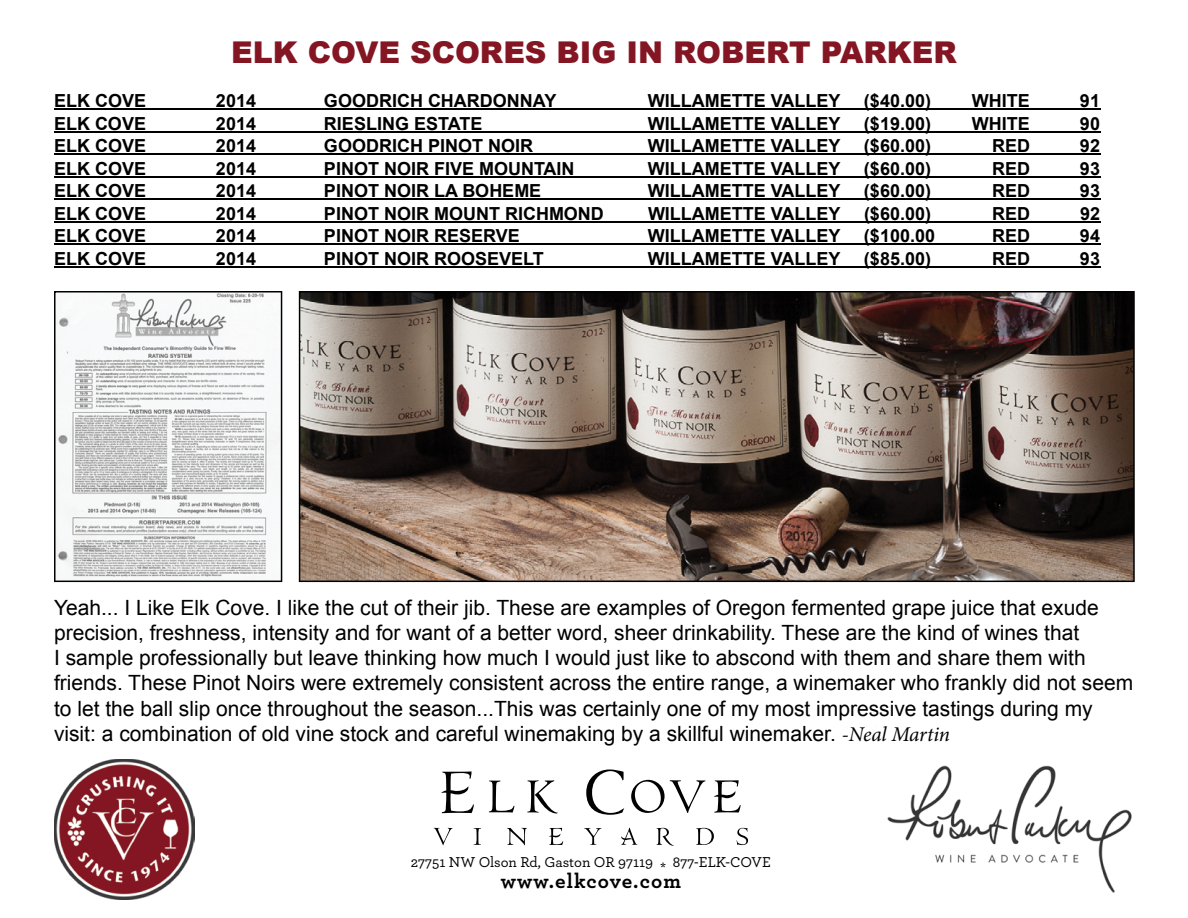
<style>
.page{position:relative;width:1188px;height:918px;background:#fff}
.page>*{position:absolute;margin:0;border:0;box-sizing:border-box;transform-origin:0 0}
.t1{font:900 30px "Arial";color:#841623}
.t2{font:21px/25.2px "Arial";color:#000}
.t3{font:700 21px "Archer";letter-spacing:.045em;color:#000}
.t4{font:700 18px "Arial";color:#000}
.t5{font:500 15px "Archer";color:#000}
.s1{font-family:"Minion Pro";font-style:italic}
</style>
<div class="page">
<hr style="left:54px;top:108px;width:1046px;height:2px;background:#000">
<hr style="left:54px;top:131px;width:1046px;height:2px;background:#000">
<hr style="left:54px;top:153px;width:1046px;height:2px;background:#000">
<hr style="left:54px;top:176px;width:1046px;height:2px;background:#000">
<hr style="left:54px;top:198px;width:1046px;height:2px;background:#000">
<hr style="left:54px;top:221px;width:1046px;height:2px;background:#000">
<hr style="left:54px;top:243px;width:1046px;height:2px;background:#000">
<hr style="left:54px;top:266px;width:1046px;height:2px;background:#000">
<svg style="left:54px;top:291px;width:228px;height:291px"></svg>
<img style="left:54px;top:759px;width:140px;height:140px">
<svg style="left:434px;top:828px;width:19px;height:17px"></svg>
<svg style="left:474px;top:828px;width:7px;height:17px"></svg>
<svg style="left:507px;top:828px;width:20px;height:17px"></svg>
<svg style="left:584px;top:828px;width:17px;height:17px"></svg>
<svg style="left:656px;top:828px;width:18px;height:18px"></svg>
<svg style="left:696px;top:828px;width:18px;height:17px"></svg>
<svg style="left:736px;top:828px;width:12px;height:17px"></svg>
<svg style="left:621px;top:828px;width:16px;height:17px"></svg>
<svg style="left:549px;top:828px;width:14px;height:17px"></svg>
<svg style="left:489px;top:781px;width:25px;height:32px"></svg>
<svg style="left:586px;top:770px;width:38px;height:45px"></svg>
<svg style="left:631px;top:780px;width:74px;height:33px"></svg>
<svg style="left:441px;top:771px;width:33px;height:42px"></svg>
<svg style="left:714px;top:780px;width:27px;height:33px"></svg>
<svg style="left:527px;top:780px;width:31px;height:34px"></svg>
<img style="left:852px;top:728px;width:280px;height:165px">
<svg style="left:299px;top:291px;width:836px;height:291px;background:#716359"></svg>
<h1 class="t1" style="left:231px;top:31px;width:727px">ELK COVE SCORES BIG IN ROBERT PARKER</h1>
<p class="t4" style="left:54px;top:89px;width:94px">ELK COVE</p>
<p class="t4" style="left:216px;top:89px;width:42px">2014</p>
<p class="t4" style="left:324px;top:89px;width:234px">GOODRICH CHARDONNAY</p>
<p class="t4" style="left:648px;top:89px;width:194px">WILLAMETTE VALLEY</p>
<p class="t4" style="left:864px;top:89px;width:69px">($40.00)</p>
<p class="t4" style="left:972px;top:89px;width:59px">WHITE</p>
<p class="t4" style="left:1080px;top:89px;width:22px">91</p>
<p class="t4" style="left:54px;top:112px;width:94px">ELK COVE</p>
<p class="t4" style="left:216px;top:112px;width:42px">2014</p>
<p class="t4" style="left:324px;top:112px;width:160px">RIESLING ESTATE</p>
<p class="t4" style="left:648px;top:112px;width:194px">WILLAMETTE VALLEY</p>
<p class="t4" style="left:864px;top:112px;width:69px">($19.00)</p>
<p class="t4" style="left:972px;top:112px;width:59px">WHITE</p>
<p class="t4" style="left:1080px;top:112px;width:22px">90</p>
<p class="t4" style="left:54px;top:134px;width:94px">ELK COVE</p>
<p class="t4" style="left:216px;top:134px;width:42px">2014</p>
<p class="t4" style="left:324px;top:134px;width:211px">GOODRICH PINOT NOIR</p>
<p class="t4" style="left:648px;top:134px;width:194px">WILLAMETTE VALLEY</p>
<p class="t4" style="left:864px;top:134px;width:69px">($60.00)</p>
<p class="t4" style="left:992px;top:134px;width:39px">RED</p>
<p class="t4" style="left:1080px;top:134px;width:22px">92</p>
<p class="t4" style="left:54px;top:157px;width:94px">ELK COVE</p>
<p class="t4" style="left:216px;top:157px;width:42px">2014</p>
<p class="t4" style="left:324px;top:157px;width:252px">PINOT NOIR FIVE MOUNTAIN</p>
<p class="t4" style="left:648px;top:157px;width:194px">WILLAMETTE VALLEY</p>
<p class="t4" style="left:864px;top:157px;width:69px">($60.00)</p>
<p class="t4" style="left:992px;top:157px;width:39px">RED</p>
<p class="t4" style="left:1080px;top:157px;width:22px">93</p>
<p class="t4" style="left:54px;top:179px;width:94px">ELK COVE</p>
<p class="t4" style="left:216px;top:179px;width:42px">2014</p>
<p class="t4" style="left:324px;top:179px;width:219px">PINOT NOIR LA BOHEME</p>
<p class="t4" style="left:648px;top:179px;width:194px">WILLAMETTE VALLEY</p>
<p class="t4" style="left:864px;top:179px;width:69px">($60.00)</p>
<p class="t4" style="left:992px;top:179px;width:39px">RED</p>
<p class="t4" style="left:1080px;top:179px;width:22px">93</p>
<p class="t4" style="left:54px;top:202px;width:94px">ELK COVE</p>
<p class="t4" style="left:216px;top:202px;width:42px">2014</p>
<p class="t4" style="left:324px;top:202px;width:281px">PINOT NOIR MOUNT RICHMOND</p>
<p class="t4" style="left:648px;top:202px;width:194px">WILLAMETTE VALLEY</p>
<p class="t4" style="left:864px;top:202px;width:69px">($60.00)</p>
<p class="t4" style="left:992px;top:202px;width:39px">RED</p>
<p class="t4" style="left:1080px;top:202px;width:22px">92</p>
<p class="t4" style="left:54px;top:224px;width:94px">ELK COVE</p>
<p class="t4" style="left:216px;top:224px;width:42px">2014</p>
<p class="t4" style="left:324px;top:224px;width:197px">PINOT NOIR RESERVE</p>
<p class="t4" style="left:648px;top:224px;width:194px">WILLAMETTE VALLEY</p>
<p class="t4" style="left:864px;top:224px;width:73px">($100.00</p>
<p class="t4" style="left:992px;top:224px;width:39px">RED</p>
<p class="t4" style="left:1080px;top:224px;width:22px">94</p>
<p class="t4" style="left:54px;top:247px;width:94px">ELK COVE</p>
<p class="t4" style="left:216px;top:247px;width:42px">2014</p>
<p class="t4" style="left:324px;top:247px;width:221px">PINOT NOIR ROOSEVELT</p>
<p class="t4" style="left:648px;top:247px;width:194px">WILLAMETTE VALLEY</p>
<p class="t4" style="left:864px;top:247px;width:69px">($85.00)</p>
<p class="t4" style="left:992px;top:247px;width:39px">RED</p>
<p class="t4" style="left:1080px;top:247px;width:22px">93</p>
<p class="t2" style="left:54px;top:595px;width:1081px">Yeah... I Like Elk Cove. I like the cut of their jib. These are examples of Oregon fermented grape juice that exude precision, freshness, intensity and for want of a better word, sheer drinkability. These are the kind of wines that<br>I sample professionally but leave thinking how much I would just like to abscond with them and share them with friends. These Pinot Noirs were extremely consistent across the entire range, a winemaker who frankly did not seem to let the ball slip once throughout the season...This was certainly one of my most impressive tastings during my visit: a combination of old vine stock and careful winemaking by a skillful winemaker. <span class="s1">-Neal Martin</span></p>
<p class="t5" style="left:411px;top:851px;width:362px">27751 NW Olson Rd, Gaston OR 97119 * 877-ELK-COVE</p>
<p class="t3" style="left:501px;top:865px;width:182px">www.elkcove.com</p>
</div>
